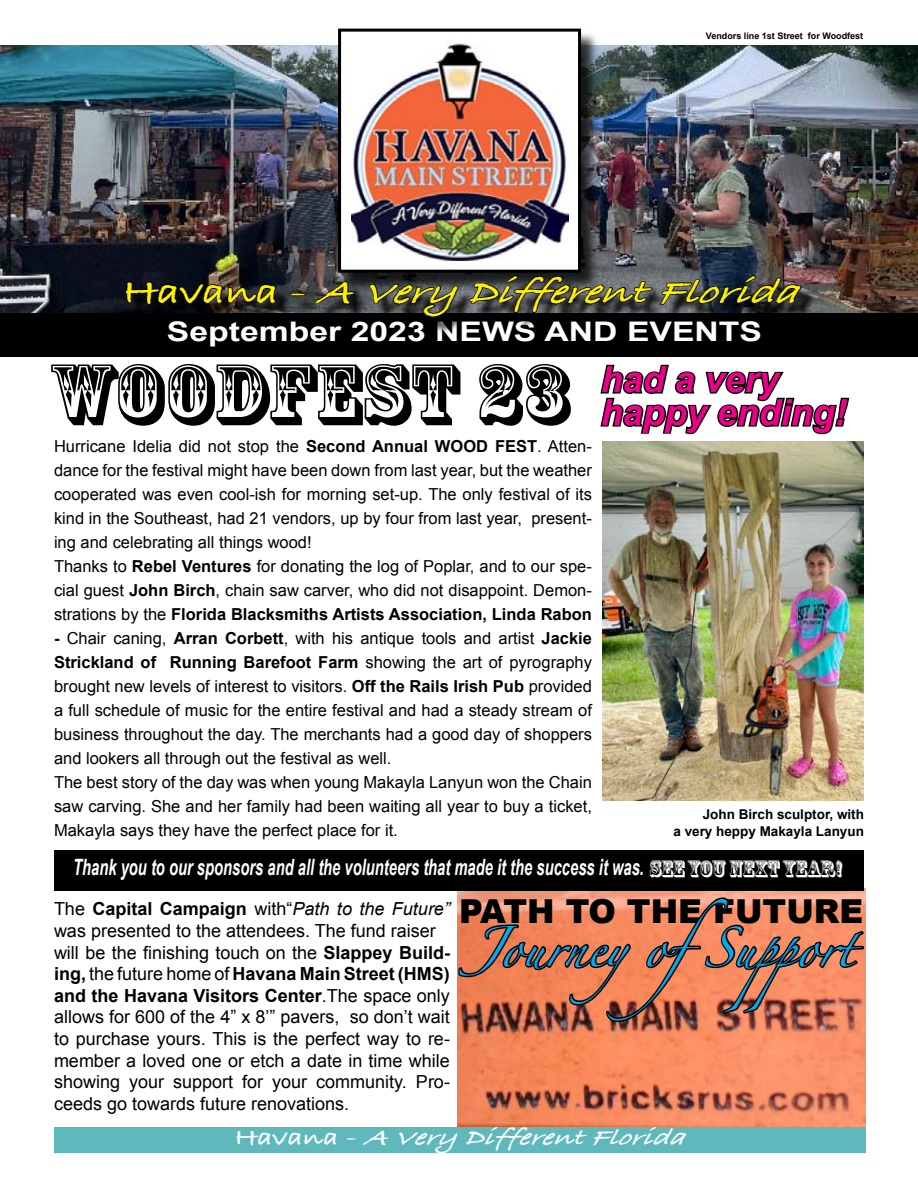
<style>
.page{position:relative;width:918px;height:1188px;background:#fff}
.page>*{position:absolute;margin:0;border:0;box-sizing:border-box;transform-origin:0 0}
.t1{font:81px "Rosewood Std";color:#000;scale:1.1 1}
.t2{font:italic 36px "Bradley Hand ITCTT Bold";color:#fff200;scale:1.25 1}
.t3{font:italic 700 36px/33px "Arial";color:#ec008c}
.t4{font:36px "Zapfino";color:#00adef}
.t5{font:900 33px "Arial";color:#000}
.t6{font:700 27px "Arial";color:#fff;scale:1.25 1}
.t7{font:italic 24px "Bradley Hand ITCTT Bold";color:#fff;scale:1.25 1}
.t8{font:italic 700 22.5px "Arial Narrow";color:#fff;scale:.8 1}
.t9{font:18px/21.6px "Arial";color:#000}
.t10{font:16.5px/24px "Arial";color:#000}
.t11{font:700 13.5px/16.2px "Arial";color:#000;text-align:right}
.t12{font:700 9px "Arial";color:#000}
.s1{font-style:normal}
.s2{font-weight:700}
.s3{font-family:"Rosewood Std";font-weight:400;font-style:normal}
.s4{font-style:italic}
</style>
<div class="page">
<img style="left:458px;top:888px;width:408px;height:258px">
<img style="left:603px;top:442px;width:261px;height:358px">
<img style="left:1px;top:46px;width:916px;height:267px">
<div style="left:54px;top:850px;width:810px;height:41px;background:#000"></div>
<div style="left:340px;top:30px;width:261px;height:263px;background:#000;opacity:.75"></div>
<div style="left:340px;top:30px;width:240px;height:241px;background:#fff"></div>
<div style="left:338px;top:29px;width:243px;height:244px;border:3px solid #000"></div>
<div style="left:0;top:313px;width:918px;height:44px;background:#000"></div>
<div style="left:54px;top:1127px;width:811px;height:25px;background:#5fb8bc"></div>
<img style="left:352px;top:43px;width:216px;height:218px">
<svg style="left:308px;top:280px;width:511px;height:33px;background:#434548"></svg>
<img style="left:124px;top:227px;width:184px;height:86px">
<svg style="left:314px;top:280px;width:42px;height:25px"></svg>
<svg style="left:369px;top:283px;width:90px;height:30px;background:#36393c"></svg>
<svg style="left:468px;top:262px;width:336px;height:51px;background:#414448"></svg>
<svg style="left:600px;top:364px;width:250px;height:71px"></svg>
<svg style="left:457px;top:896px;width:409px;height:128px;background:#c97253"></svg>
<p class="t12" style="left:706px;top:30px;width:159px">Vendors line 1st Street for Woodfest</p>
<h2 class="t2" style="left:123px;top:271px;width:558px"><span class="s1">H a v a n a -</span> AVeryDifferentFlorida</h2>
<h3 class="t6" style="left:167px;top:314px;width:478px">September 2023 NEWS AND EVENTS</h3>
<h1 class="t1" style="left:48px;top:347px;width:475px">WOODFEST 23</h1>
<p class="t10" style="left:54px;top:434px;width:540px">Hurricane Idelia did not stop the <span class="s2">Second Annual WOOD FEST</span>. Atten&shy;dance for the festival might have been down from last year, but the weather cooperated was even cool-ish for morning set-up. The only festival of its kind in the Southeast, had 21 vendors, up by four from last year, present&shy;ing and celebrating all things wood!<br>Thanks to <span class="s2">Rebel Ventures</span> for donating the log of Poplar, and to our spe&shy;cial guest <span class="s2">John Birch</span>, chain saw carver, who did not disappoint. Demon&shy;strations by the <span class="s2">Florida Blacksmiths Artists Association, Linda Rabon</span></p>
<p class="t10" style="left:54px;top:626px;width:539px"><span class="s2">-</span> Chair caning, <span class="s2">Arran Corbett</span>, with his antique tools and artist <span class="s2">Jackie Strickland of Running Barefoot Farm</span> showing the art of pyrography brought new levels of interest to visitors. <span class="s2">Off the Rails Irish Pub</span> provided a full schedule of music for the entire festival and had a steady stream of business throughout the day. The merchants had a good day of shoppers and lookers all through out the festival as well.<br>The best story of the day was when young Makayla Lanyun won the Chain saw carving. She and her family had been waiting all year to buy a ticket, Makayla says they have the perfect place for it.</p>
<h2 class="t3" style="left:601px;top:364px;width:248px">had a very happy ending!</h2>
<p class="t11" style="left:673px;top:807px;width:192px">John Birch sculptor, with<br>a very heppy Makayla Lanyun</p>
<h3 class="t8" style="left:73px;top:850px;width:962px">Thank you to our sponsors and all the volunteers that made it the success it was. <span class="s3">SEE YOU NEXT YEAR!</span></h3>
<p class="t9" style="left:54px;top:898px;width:398px">The <span class="s2">Capital Campaign</span> with“<span class="s4">Path to the Future” </span>was presented to the attendees. The fund raiser will be the finishing touch on the <span class="s2">Slappey Build&shy;ing,</span> the future home of <span class="s2">Havana Main Street (HMS) and the Havana Visitors Center</span>.The space only allows for 600 of the 4” x 8’” pavers, so don’t wait to purchase yours. This is the perfect way to re&shy;member a loved one or etch a date in time while showing your support for your community. Pro&shy;ceeds go towards future renovations.</p>
<h2 class="t4" style="left:471px;top:932px;width:384px">JourneyofSupport</h2>
<h3 class="t5" style="left:459px;top:887px;width:406px">PATH TO THE FUTURE</h3>
<h3 class="t7" style="left:234px;top:1123px;width:373px"><span class="s1">H a v a n a -</span> AVeryDifferentFlorida</h3>
</div>
